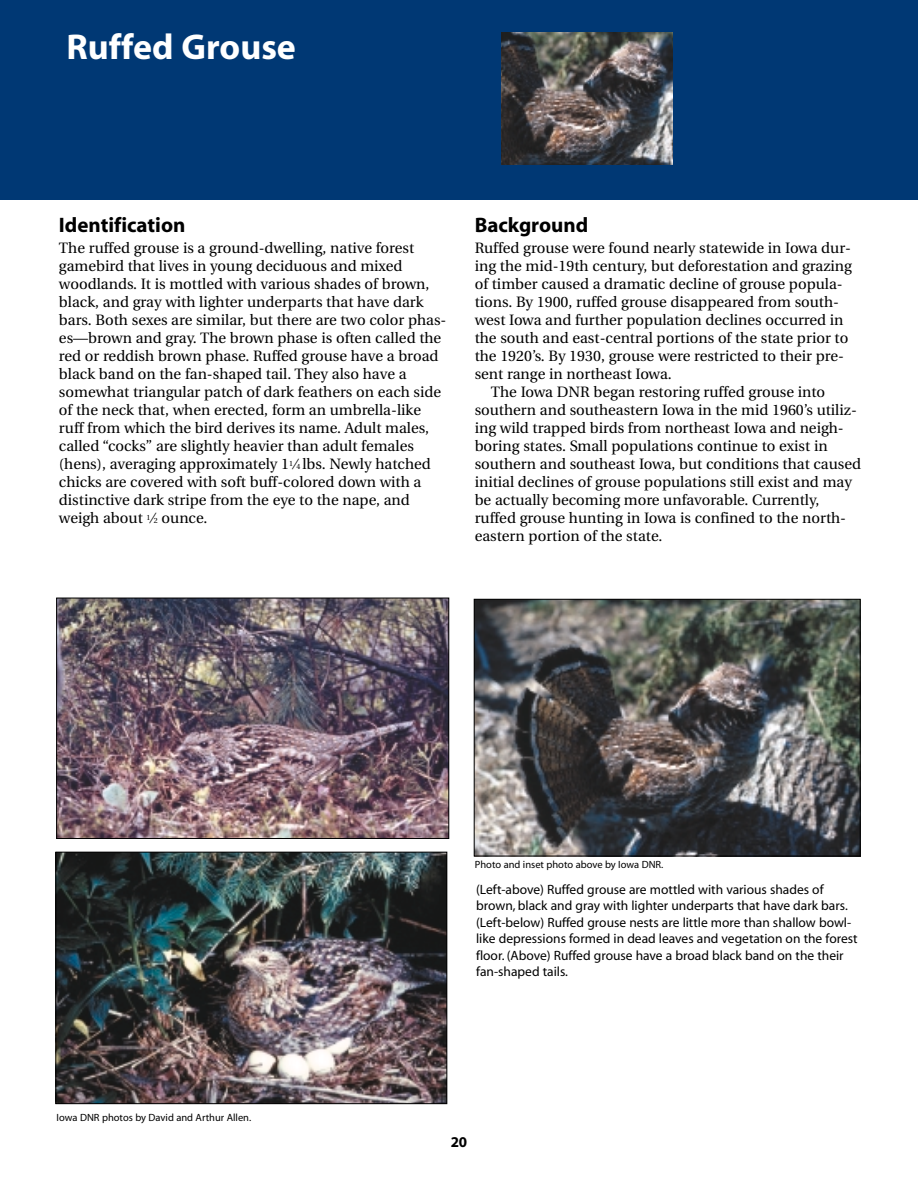
<style>
.page{position:relative;width:918px;height:1188px;background:#fff}
.page>*{position:absolute;margin:0;border:0;box-sizing:border-box;transform-origin:0 0}
.t1{font:700 36px "Myriad";color:#fff}
.t2{font:700 21px "Myriad";color:#000}
.t3{font:15px/18px "Utopia";color:#000}
.t4{font:700 15px "Myriad";color:#000}
.t5{font:13.5px/16.5px "Myriad";color:#000}
.t6{font:10.5px "Myriad";color:#000}
.s1{font-size:7.5px}
</style>
<div class="page">
<div style="left:0;top:0;width:918px;height:200px;background:#003874"></div>
<img style="left:502px;top:32px;width:171px;height:132px">
<img style="left:58px;top:600px;width:389px;height:237px">
<div style="left:56px;top:598px;width:393px;height:241px;border:1px solid #000"></div>
<img style="left:476px;top:601px;width:382px;height:253px">
<div style="left:474px;top:599px;width:386px;height:257px;border:1px solid #000"></div>
<img style="left:58px;top:854px;width:387px;height:248px">
<div style="left:56px;top:852px;width:391px;height:252px;border:1px solid #000"></div>
<h1 class="t1" style="left:66px;top:33px;width:231px">Ruffed Grouse</h1>
<h2 class="t2" style="left:59px;top:217px;width:128px">Identification</h2>
<p class="t3" style="left:59px;top:240px;width:389px">The ruffed grouse is a ground-dwelling, native forest gamebird that lives in young deciduous and mixed woodlands. It is mottled with various shades of brown, black, and gray with lighter underparts that have dark bars. Both sexes are similar, but there are two color phas&shy;es—brown and gray. The brown phase is often called the red or reddish brown phase. Ruffed grouse have a broad black band on the fan-shaped tail. They also have a somewhat triangular patch of dark feathers on each side of the neck that, when erected, form an umbrella-like ruff from which the bird derives its name. Adult males, called “cocks” are slightly heavier than adult females (hens), averaging approximately 1<sup>1</sup> ⁄<span class="s1">4</span> lbs. Newly hatched chicks are covered with soft buff-colored down with a distinctive dark stripe from the eye to the nape, and weigh about <sup>1</sup> ⁄<span class="s1">2</span> ounce.</p>
<h2 class="t2" style="left:475px;top:217px;width:115px">Background</h2>
<p class="t3" style="left:475px;top:240px;width:378px">Ruffed grouse were found nearly statewide in Iowa dur-</p>
<p class="t3" style="left:475px;top:258px;width:379px">ing the mid-19th century, but deforestation and grazing</p>
<p class="t3" style="left:475px;top:276px;width:370px">of timber caused a dramatic decline of grouse popula-</p>
<p class="t3" style="left:475px;top:294px;width:366px">tions. By 1900, ruffed grouse disappeared from south-</p>
<p class="t3" style="left:475px;top:312px;width:370px">west Iowa and further population declines occurred in</p>
<p class="t3" style="left:475px;top:330px;width:375px">the south and east-central portions of the state prior to</p>
<p class="t3" style="left:475px;top:348px;width:371px">the 1920’s. By 1930, grouse were restricted to their pre-</p>
<p class="t3" style="left:475px;top:366px;width:199px">sent range in northeast Iowa.</p>
<p class="t3" style="left:491px;top:384px;width:336px">The Iowa DNR began restoring ruffed grouse into</p>
<p class="t3" style="left:475px;top:402px;width:384px">southern and southeastern Iowa in the mid 1960’s utiliz-</p>
<p class="t3" style="left:475px;top:420px;width:371px">ing wild trapped birds from northeast Iowa and neigh-</p>
<p class="t3" style="left:475px;top:438px;width:354px">boring states. Small populations continue to exist in</p>
<p class="t3" style="left:475px;top:456px;width:388px">southern and southeast Iowa, but conditions that caused</p>
<p class="t3" style="left:475px;top:474px;width:379px">initial declines of grouse populations still exist and may</p>
<p class="t3" style="left:475px;top:492px;width:346px">be actually becoming more unfavorable. Currently,</p>
<p class="t3" style="left:475px;top:510px;width:373px">ruffed grouse hunting in Iowa is confined to the north-</p>
<p class="t3" style="left:475px;top:528px;width:189px">eastern portion of the state.</p>
<p class="t6" style="left:57px;top:1113px;width:196px">Iowa DNR photos by David and Arthur Allen.</p>
<p class="t6" style="left:475px;top:861px;width:190px">Photo and inset photo above by Iowa DNR.</p>
<p class="t5" style="left:476px;top:882px;width:383px">(Left-above) Ruffed grouse are mottled with various shades of brown, black and gray with lighter underparts that have dark bars. (Left-below) Ruffed grouse nests are little more than shallow bowl&shy;like depressions formed in dead leaves and vegetation on the forest floor. (Above) Ruffed grouse have a broad black band on the their fan-shaped tails.</p>
<p class="t4" style="left:451px;top:1136px;width:18px">20</p>
</div>
